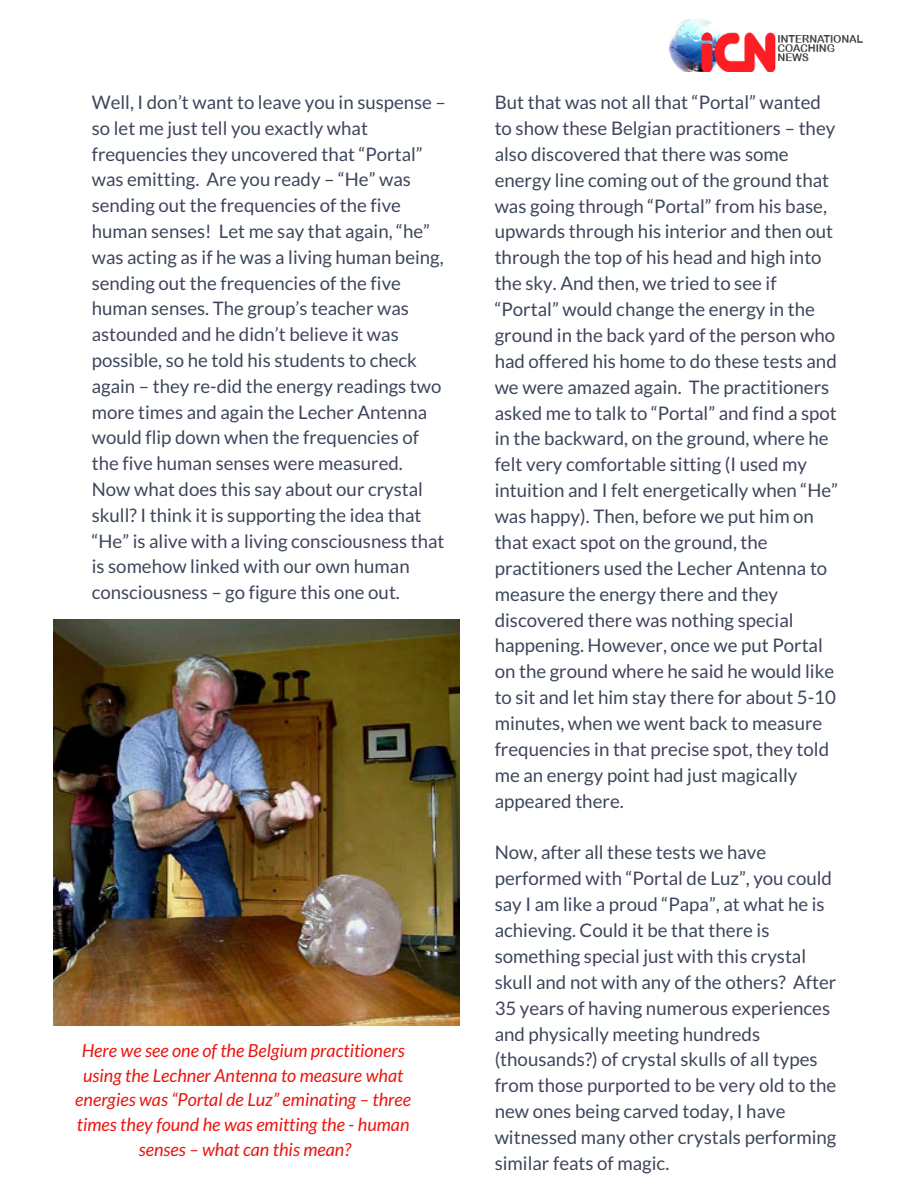
<style>
.page{position:relative;width:918px;height:1188px;background:#fff}
.page>*{position:absolute;margin:0;border:0;box-sizing:border-box;transform-origin:0 0}
.t1{font:18.75px/25.8px "Lato";color:#3d465a}
.t2{font:18.6px/25.8px "Lato";color:#3d465a}
.t3{font:italic 18px/24.8px "Lato";color:#eb150e;text-align:center}
</style>
<div class="page">
<img style="left:53px;top:620px;width:406px;height:406px">
<img style="left:668px;top:19px;width:195px;height:52px">
<p class="t2" style="left:92px;top:89px;width:356px">Well, I don’t want to leave you in suspense – so let me just tell you exactly what frequencies they uncovered that “Portal” was emitting. Are you ready – “He” was sending out the frequencies of the five human senses! Let me say that again, “he” was acting as if he was a living human being, sending out the frequencies of the five human senses. The group’s teacher was astounded and he didn’t believe it was possible, so he told his students to check again – they re-did the energy readings two more times and again the Lecher Antenna would flip down when the frequencies of the five human senses were measured.<br>Now what does this say about our crystal skull? I think it is supporting the idea that “He” is alive with a living consciousness that is somehow linked with our own human consciousness – go figure this one out.</p>
<p class="t1" style="left:495px;top:89px;width:345px">But that was not all that “Portal” wanted to show these Belgian practitioners – they also discovered that there was some energy line coming out of the ground that was going through “Portal” from his base, upwards through his interior and then out through the top of his head and high into the sky. And then, we tried to see if “Portal” would change the energy in the ground in the back yard of the person who had offered his home to do these tests and we were amazed again. The practitioners asked me to talk to “Portal” and find a spot in the backward, on the ground, where he felt very comfortable sitting (I used my intuition and I felt energetically when “He” was happy). Then, before we put him on that exact spot on the ground, the practitioners used the Lecher Antenna to measure the energy there and they discovered there was nothing special happening. However, once we put Portal on the ground where he said he would like to sit and let him stay there for about 5-10 minutes, when we went back to measure frequencies in that precise spot, they told me an energy point had just magically appeared there.</p>
<p class="t1" style="left:495px;top:839px;width:343px">Now, after all these tests we have performed with “Portal de Luz”, you could say I am like a proud “Papa”, at what he is achieving. Could it be that there is something special just with this crystal skull and not with any of the others? After 35 years of having numerous experiences and physically meeting hundreds (thousands?) of crystal skulls of all types from those purported to be very old to the new ones being carved today, I have witnessed many other crystals performing similar feats of magic.</p>
<p class="t3" style="left:75px;top:1038px;width:337px">Here we see one of the Belgium practitioners using the Lechner Antenna to measure what energies was “Portal de Luz” eminating – three times they found he was emitting the - human senses – what can this mean?</p>
</div>
